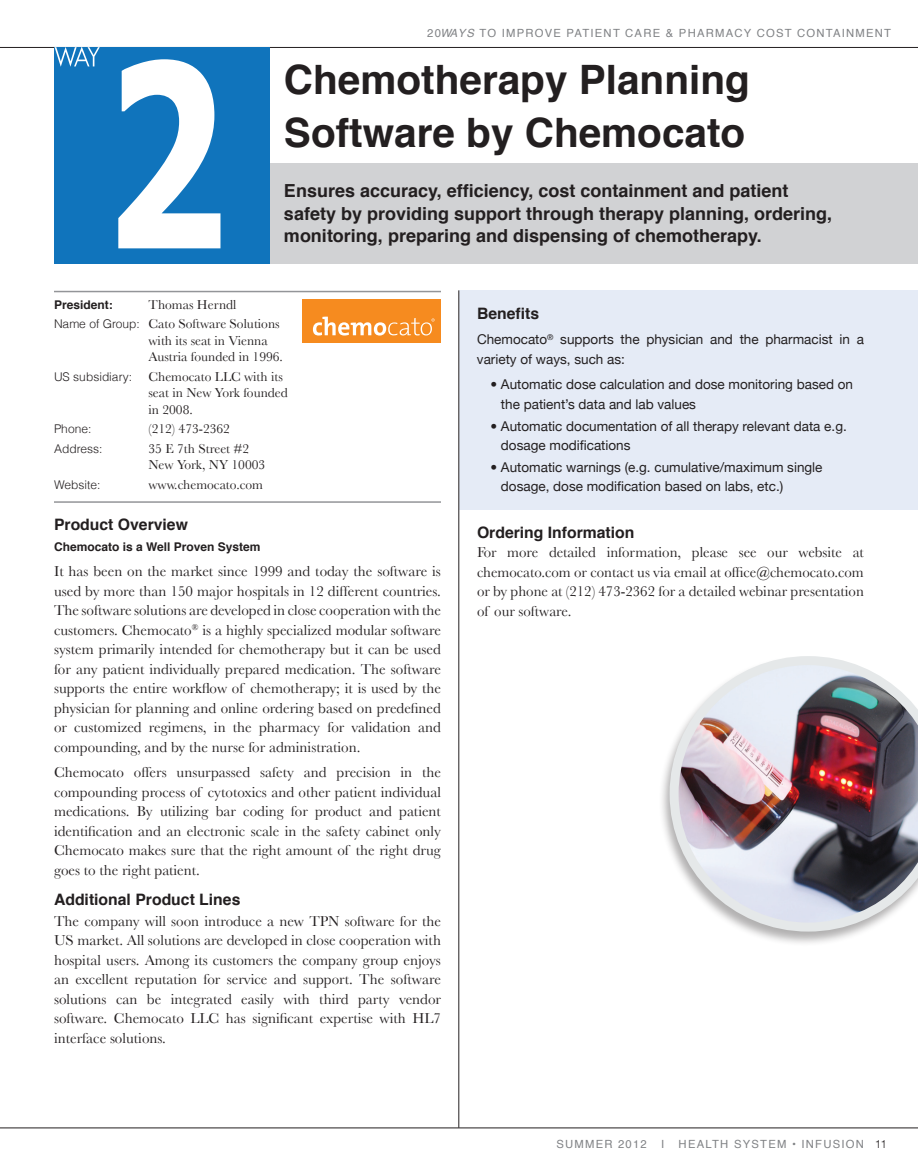
<style>
.page{position:relative;width:918px;height:1175px;background:#fff}
.page>*{position:absolute;margin:0;border:0;box-sizing:border-box;transform-origin:0 0}
.t1{font:700 40.5px/52.5px "Helvetica";color:#231f20}
.t2{font:700 18px/22.5px "Helvetica";color:#231f20}
.t3{font:700 15.75px "Helvetica";color:#231f20}
.t4{font:15px/19.5px "Baskerville";color:#231f20;text-align:justify}
.t5{font:13.5px/19.5px "Helvetica Neue";color:#231f20}
.t6{font:13.5px/16.5px "Baskerville";color:#231f20}
.t7{font:700 12px "Helvetica";color:#231f20}
.t8{font:300 12px "Helvetica";color:#231f20}
.t9{font:11.25px "Helvetica";letter-spacing:.11em;color:#808285}
.s1{font-style:italic}
.s2{font-family:"Helvetica";font-weight:300;font-size:12px}
.s3{font-weight:300;color:#231f20}
</style>
<div class="page">
<hr style="left:0;top:1127px;width:918px;height:1px;background:#231f20">
<hr style="left:0;top:47px;width:918px;height:1px;background:#231f20">
<div style="left:459px;top:290px;width:459px;height:219px;background:#e5ebf6"></div>
<div style="left:54px;top:163px;width:864px;height:100px;background:#d1d2d4"></div>
<hr style="left:54px;top:291px;width:387px;height:1px;background:#939598">
<hr style="left:54px;top:501px;width:387px;height:2px;background:#939598">
<div style="left:303px;top:299px;width:138px;height:43px;background:#f68b1f"></div>
<svg style="left:313px;top:316px;width:122px;height:19px"></svg>
<hr style="left:459px;top:290px;width:1px;height:837px;background:#231f20">
<div style="left:658px;top:654px;width:260px;height:292px;background:#231f20;opacity:.35"></div>
<img style="left:670px;top:656px;width:248px;height:275px">
<div style="left:54px;top:47px;width:216px;height:216px;background:#1074bc"></div>
<svg style="left:118px;top:59px;width:102px;height:189px"></svg>
<svg style="left:55px;top:47px;width:45px;height:20px"></svg>
<p class="t9" style="left:427px;top:25px;width:89px">20<span class="s1">WAYS</span> TO IMPR</p>
<p class="t9" style="left:535px;top:25px;width:19px">OVE</p>
<p class="t9" style="left:567px;top:25px;width:86px">PATIE NT CARE</p>
<p class="t9" style="left:666px;top:25px;width:227px">&amp; PHARMACY COST CONTAI NME NT</p>
<h1 class="t1" style="left:284px;top:54px;width:467px">Chemotherapy Planning<br>Software by Chemocato</h1>
<p class="t2" style="left:284px;top:180px;width:550px">Ensures accuracy, efficiency, cost containment and patient safety by providing support through therapy planning, ordering, monitoring, preparing and dispensing of chemotherapy.</p>
<p class="t6" style="left:54px;top:294px;width:227px;line-height:19.5px;text-indent:94px">Thomas Herndl<br><span class="s2">Name of Group:</span> Cato Software Solutions</p>
<p class="t6" style="left:148px;top:332px;width:136px">with its seat in Vienna<br>Austria founded in 1996.</p>
<p class="t6" style="left:148px;top:368px;width:141px;text-indent:-94px"><span class="s2">US subsidiary:</span> Chemocato LLC with its seat in New York founded in 2008.</p>
<p class="t8" style="left:54px;top:421px;width:39px">Phone:</p>
<p class="t6" style="left:149px;top:420px;width:83px">(212) 473-2362</p>
<p class="t8" style="left:54px;top:441px;width:50px">Address:</p>
<p class="t6" style="left:149px;top:440px;width:118px">35 E 7th Street #2<br>New York, NY 10003</p>
<p class="t8" style="left:54px;top:477px;width:48px">Website:</p>
<p class="t6" style="left:148px;top:476px;width:116px">www.chemocato.com</p>
<p class="t7" style="left:54px;top:295px;width:60px">President:</p>
<p class="t3" style="left:54px;top:511px;width:135px">Product Overview</p>
<p class="t7" style="left:54px;top:536px;width:208px">Chemocato is a Well Proven System</p>
<p class="t4" style="left:54px;top:561px;width:388px">It has been on the market since 1999 and today the software is used by more than 150 major hospitals in 12 different countries.<br>The software solutions are developed in close cooperation with the customers. Chemocato<sup>®</sup> is a highly specialized modular software system primarily intended for chemotherapy but it can be used for any patient individually prepared medication. The software supports the entire workflow of chemotherapy; it is used by the physician for planning and online ordering based on predefined or customized regimens, in the pharmacy for validation and compounding, and by the nurse for administration.</p>
<p class="t4" style="left:54px;top:762px;width:388px">Chemocato offers unsurpassed safety and precision in the compounding process of cytotoxics and other patient individual medications. By utilizing bar coding for product and patient identification and an electronic scale in the safety cabinet only Chemocato makes sure that the right amount of the right drug goes to the right patient.</p>
<p class="t3" style="left:54px;top:886px;width:188px">Additional Product Lines</p>
<p class="t4" style="left:54px;top:911px;width:388px">The company will soon introduce a new TPN software for the US market. All solutions are developed in close cooperation with hospital users. Among its customers the company group enjoys an excellent reputation for service and support. The software solutions can be integrated easily with third party vendor software. Chemocato LLC has significant expertise with HL7 interface solutions.</p>
<p class="t3" style="left:477px;top:301px;width:64px">Benefits</p>
<p class="t5" style="left:477px;top:330px;width:389px">Chemocato<sup>®</sup> supports the physician and the pharmacist in a variety of ways, such as:</p>
<p class="t5" style="left:501px;top:375px;width:354px;text-indent:-11px">• Automatic dose calculation and dose monitoring based on the patient’s data and lab values</p>
<p class="t5" style="left:501px;top:416px;width:347px;text-indent:-11px">• Automatic documentation of all therapy relevant data e.g. dosage modifications</p>
<p class="t5" style="left:501px;top:457px;width:323px;text-indent:-11px">• Automatic warnings (e.g. cumulative/maximum single dosage, dose modification based on labs, etc.)</p>
<p class="t3" style="left:477px;top:519px;width:159px">Ordering Information</p>
<p class="t4" style="left:477px;top:542px;width:388px">For more detailed information, please see our website at chemocato.com or contact us via email at office@chemocato.com or by phone at (212) 473-2362 for a detailed webinar presentation of our software.</p>
<p class="t9" style="left:556px;top:1135px;width:92px">SUMMER 2012</p>
<p class="t9" style="left:661px;top:1135px;width:5px">I</p>
<p class="t9" style="left:679px;top:1135px;width:99px">HEALTH SYSTEM</p>
<p class="t9" style="left:792px;top:1135px;width:39px">• INFUSI</p>
<p class="t9" style="left:846px;top:1135px;width:42px">ON <span class="s3">11</span></p>
</div>
